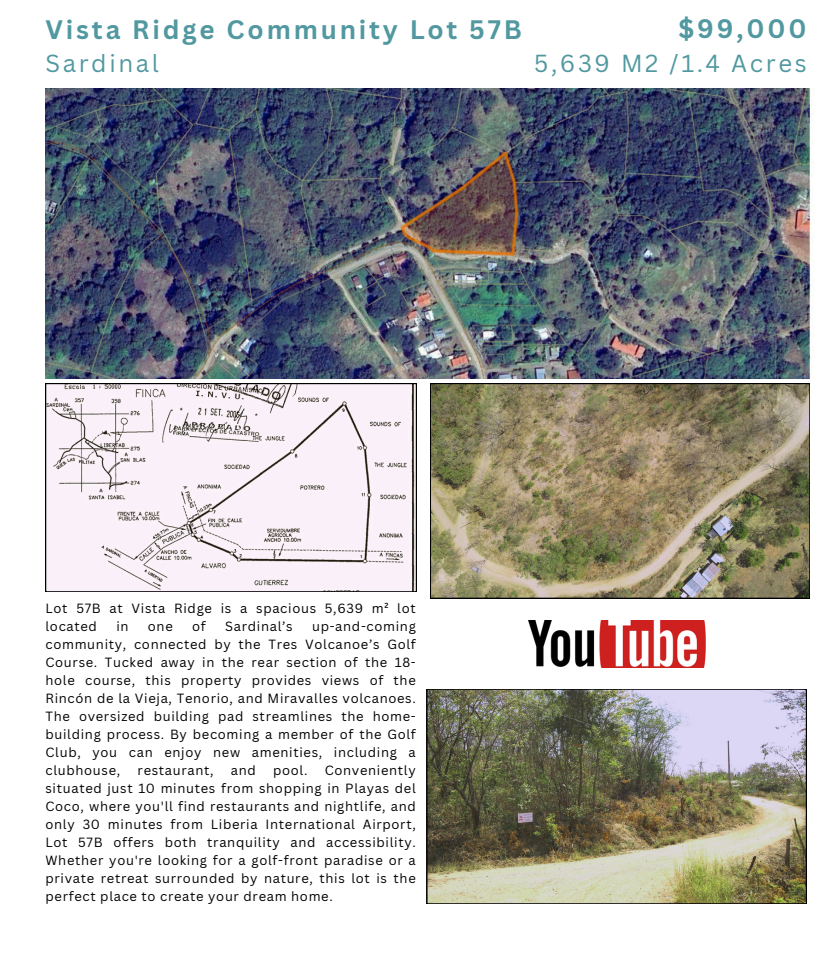
<style>
.page{position:relative;width:840px;height:960px;background:#fff}
.page>*{position:absolute;margin:0;border:0;box-sizing:border-box;transform-origin:0 0}
.t1{font:700 26px "Canva Sans";letter-spacing:.11em;color:#5198a0}
.t2{font:24px "Canva Sans";letter-spacing:.11em;color:#5198a0}
.t3{font:13px/18px "Canva Sans";letter-spacing:.05em;color:#000;text-align:justify}
</style>
<div class="page">
<img style="left:46px;top:89px;width:764px;height:289px">
<svg style="left:46px;top:383px;width:371px;height:209px"></svg>
<img style="left:430px;top:383px;width:380px;height:215px">
<img style="left:528px;top:621px;width:178px;height:46px">
<img style="left:427px;top:689px;width:379px;height:215px">
<h1 class="t1" style="left:46px;top:11px;width:478px">Vista Ridge Community Lot 57B</h1>
<h1 class="t2" style="left:46px;top:47px;width:115px">Sardinal</h1>
<p class="t1" style="left:679px;top:10px;width:129px">$99,000</p>
<p class="t2" style="left:534px;top:46px;width:274px">5,639 M2 /1.4 Acres</p>
<h1 class="t3" style="left:46px;top:599px;width:372px">Lot 57B at Vista Ridge is a spacious 5,639 m² lot located</h1>
<h1 class="t3" style="left:116px;top:617px;width:14px">in</h1>
<h1 class="t3" style="left:148px;top:617px;width:26px">one</h1>
<h1 class="t3" style="left:192px;top:617px;width:15px">of</h1>
<h1 class="t3" style="left:225px;top:617px;width:69px">Sardinal’s</h1>
<h1 class="t3" style="left:46px;top:617px;width:372px;text-indent:267px">up-and-coming community, connected by the Tres Volcanoe’s Golf Course. Tucked away in the rear section of the 18- hole course, this property provides views of the Rincón de la Vieja, Tenorio, and Miravalles volcanoes.<br>The oversized building pad streamlines the home&shy;building process. By becoming a member of the Golf Club, you can enjoy new amenities, including a clubhouse,</h1>
<h1 class="t3" style="left:46px;top:761px;width:372px;text-indent:279px">Conveniently situated just 10 minutes from shopping in Playas del Coco, where you'll find restaurants and nightlife, and only 30 minutes from Liberia International Airport, Lot 57B offers both tranquility and accessibility.<br>Whether you're looking for a golf-front paradise or a private retreat surrounded by nature, this lot is the perfect place to create your dream home.</h1>
<h1 class="t3" style="left:138px;top:761px;width:78px">restaurant,</h1>
<h1 class="t3" style="left:231px;top:761px;width:27px">and</h1>
<h1 class="t3" style="left:273px;top:761px;width:36px">pool.</h1>
</div>
